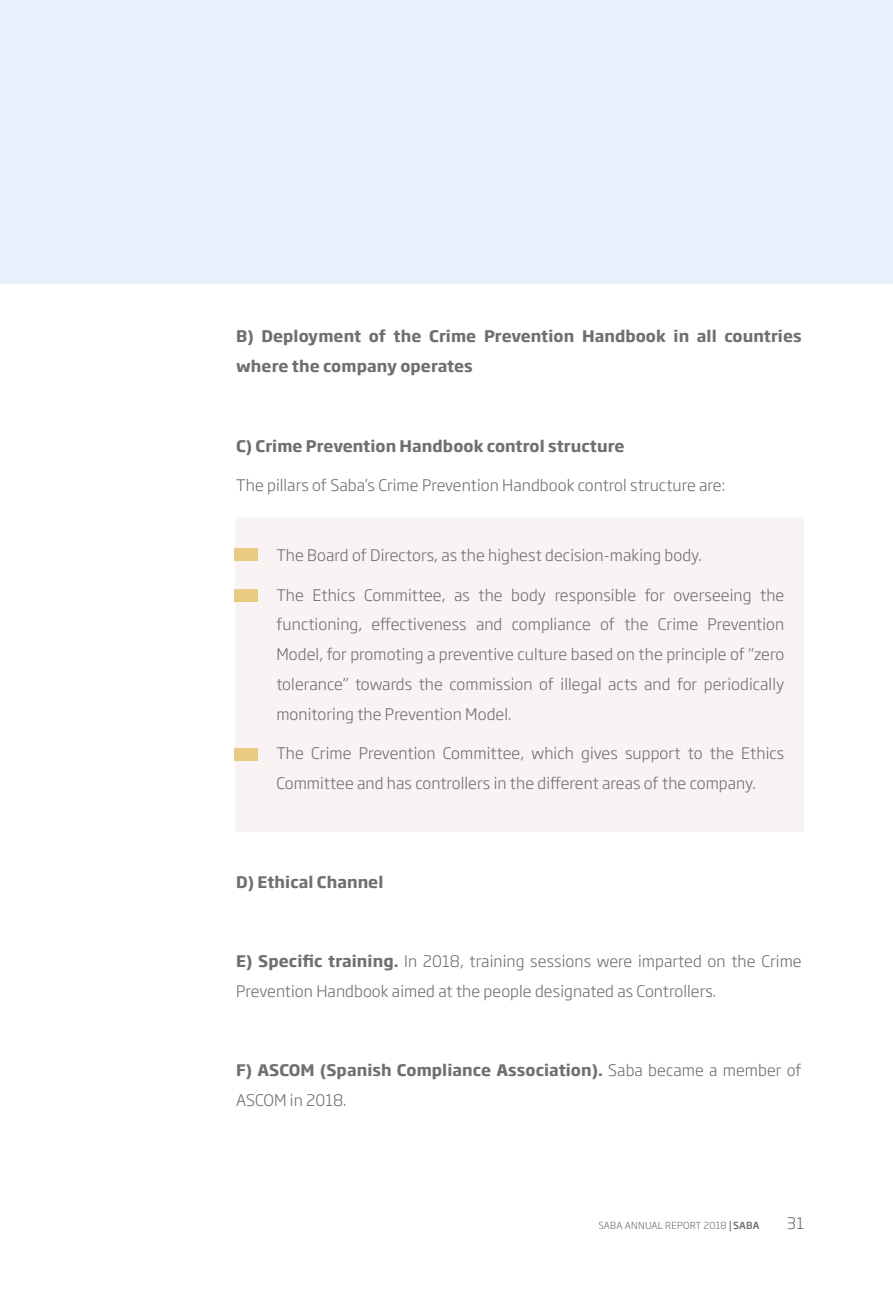
<style>
.page{position:relative;width:893px;height:1290px;background:#fff}
.page>*{position:absolute;margin:0;border:0;box-sizing:border-box;transform-origin:0 0}
.t1{font:300 15.75px/29.8px "Soho Gothic Pro";letter-spacing:.005em;color:#706f6f}
.t2{font:700 15.75px/29.8px "Soho Gothic Pro";letter-spacing:.005em;color:#706f6f}
.t3{font:300 9.62px "Soho Gothic Pro";letter-spacing:.02em;color:#706f6f}
.s1{font-weight:700}
.s2{font-weight:300}
.s3{font-weight:500}
</style>
<div class="page">
<div style="left:0;top:0;width:893px;height:283px;background:#e8f2fc"></div>
<div style="left:236px;top:517px;width:568px;height:314px;background:#f9f3f3"></div>
<div style="left:234px;top:548px;width:24px;height:13px;background:#eaca83"></div>
<div style="left:234px;top:589px;width:24px;height:13px;background:#eaca83"></div>
<div style="left:234px;top:748px;width:24px;height:13px;background:#eaca83"></div>
<p class="t2" style="left:236px;top:321px;width:567px">B) Deployment of the Crime Prevention Handbook in all countries where the company operates</p>
<p class="t2" style="left:236px;top:430px;width:390px">C) Crime Prevention Handbook control structure</p>
<p class="t1" style="left:236px;top:469px;width:491px">The pillars of Saba’s Crime Prevention Handbook control structure are:</p>
<p class="t1" style="left:276px;top:539px;width:427px">The Board of Directors, as the highest decision-making body.</p>
<p class="t1" style="left:276px;top:579px;width:509px;text-align:justify">The Ethics Committee, as the body responsible for overseeing the functioning, effectiveness and compliance of the Crime Prevention Model, for promoting a preventive culture based on the principle of “zero tolerance” towards the commission of illegal acts and for periodically monitoring the Prevention Model.</p>
<p class="t1" style="left:276px;top:738px;width:509px">The Crime Prevention Committee, which gives support to the Ethics<br>Committee and has controllers in the different areas of the company.</p>
<p class="t2" style="left:236px;top:866px;width:149px">D) Ethical Channel</p>
<p class="t1" style="left:236px;top:946px;width:567px"><span class="s1">E) Specific training.</span> In 2018, training sessions were imparted on the Crime<br>Prevention Handbook aimed at the people designated as Controllers.</p>
<p class="t2" style="left:236px;top:1054px;width:567px">F) ASCOM (Spanish Compliance Association). <span class="s2">Saba became a member of<br>ASCOM in 2018.</span></p>
<p class="t3" style="left:598px;top:1218px;width:163px">SABA ANNUAL REPORT 2018 <span class="s3">SABA</span></p>
<p class="t1" style="left:787px;top:1207px;width:19px">31</p>
</div>
